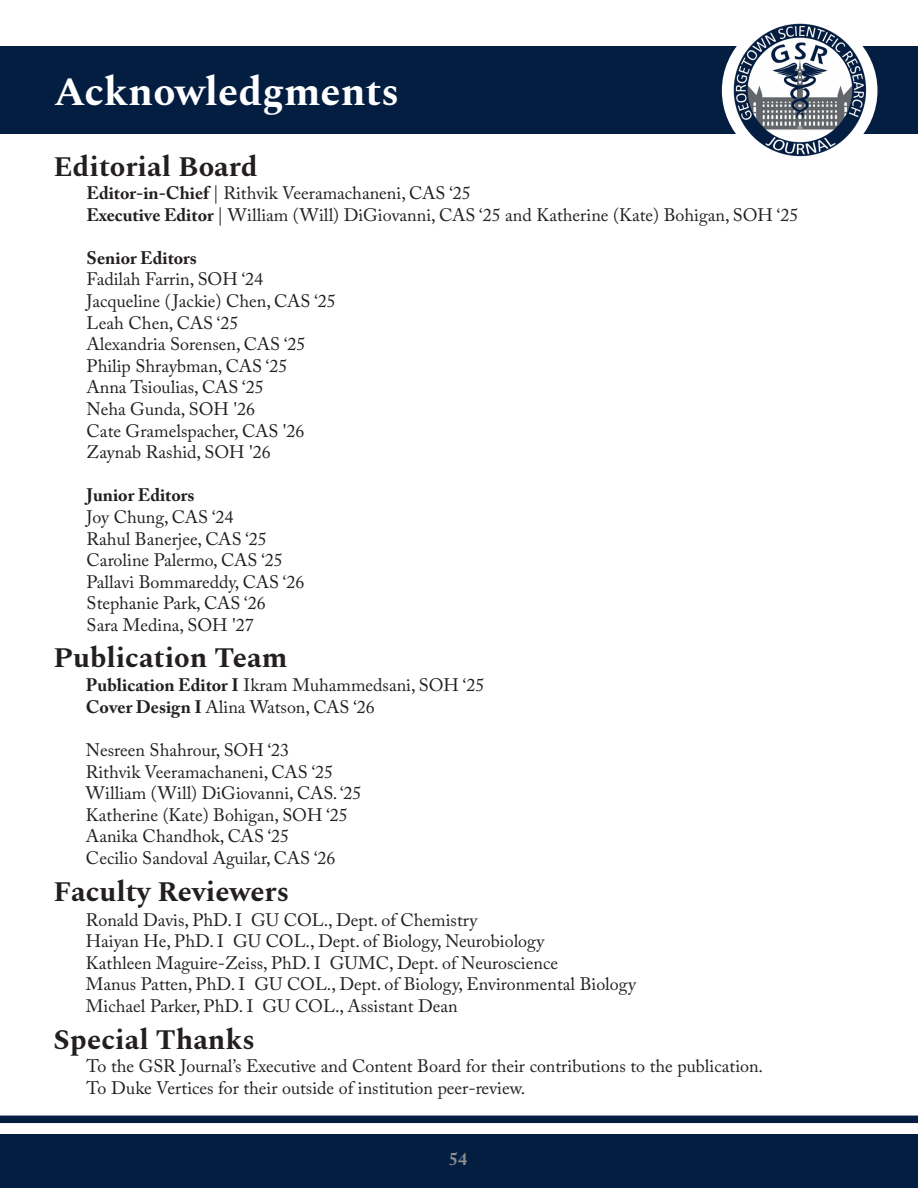
<style>
.page{position:relative;width:918px;height:1188px;background:#fff}
.page>*{position:absolute;margin:0;border:0;box-sizing:border-box;transform-origin:0 0}
.t1{font:700 40.5px "Spectral";color:#fff}
.t2{font:700 28.5px "Spectral";color:#231f20}
.t3{font:18px/21.6px "Adobe Caslon Pro";color:#231f20}
.t4{font:700 18px "Adobe Caslon Pro";color:#231f20}
.t5{font:700 18px "Adobe Caslon Pro";color:#8d8f92}
.s1{font-weight:700}
</style>
<div class="page">
<div style="left:0;top:46px;width:918px;height:88px;background:#041e42"></div>
<div style="left:0;top:1134px;width:918px;height:54px;background:#041e42"></div>
<div style="left:0;top:1116px;width:918px;height:7px;background:#041e42"></div>
<img style="left:721px;top:23px;width:157px;height:134px">
<h1 class="t1" style="left:54px;top:62px;width:347px">Acknowledgments</h1>
<h2 class="t2" style="left:54px;top:146px;width:206px">Editorial Board</h2>
<p class="t3" style="left:87px;top:182px;width:713px"><span class="s1">Editor-in-Chief</span> | Rithvik Veeramachaneni, CAS ‘25<br><span class="s1">Executive Editor</span> | William (Will) DiGiovanni, CAS ‘25 and Katherine (Kate) Bohigan, SOH ‘25</p>
<p class="t4" style="left:87px;top:247px;width:112px">Senior Editors</p>
<p class="t3" style="left:87px;top:268px;width:251px">Fadilah Farrin, SOH ‘24<br>Jacqueline ( Jackie) Chen, CAS ‘25<br>Leah Chen, CAS ‘25<br>Alexandria Sorensen, CAS ‘25<br>Philip Shraybman, CAS ‘25<br>Anna Tsioulias, CAS ‘25<br>Neha Gunda, SOH '26<br>Cate Gramelspacher, CAS '26<br>Zaynab Rashid, SOH '26</p>
<p class="t4" style="left:87px;top:485px;width:109px">Junior Editors</p>
<p class="t3" style="left:87px;top:506px;width:219px">Joy Chung, CAS ‘24<br>Rahul Banerjee, CAS ‘25<br>Caroline Palermo, CAS ‘25<br>Pallavi Bommareddy, CAS ‘26<br>Stephanie Park, CAS ‘26<br>Sara Medina, SOH '27</p>
<h2 class="t2" style="left:54px;top:637px;width:235px">Publication Team</h2>
<p class="t3" style="left:86px;top:674px;width:400px"><span class="s1">Publication Editor I</span> Ikram Muhammedsani, SOH ‘25<br><span class="s1">Cover Design I</span> Alina Watson, CAS ‘26</p>
<p class="t3" style="left:86px;top:739px;width:277px">Nesreen Shahrour, SOH ‘23<br>Rithvik Veeramachaneni, CAS ‘25<br>William (Will) DiGiovanni, CAS. ‘25<br>Katherine (Kate) Bohigan, SOH ‘25<br>Aanika Chandhok, CAS ‘25<br>Cecilio Sandoval Aguilar, CAS ‘26</p>
<h2 class="t2" style="left:54px;top:871px;width:237px">Faculty Reviewers</h2>
<p class="t3" style="left:86px;top:909px;width:552px">Ronald Davis, PhD. I GU COL., Dept. of Chemistry<br>Haiyan He, PhD. I GU COL., Dept. of Biology, Neurobiology<br>Kathleen Maguire-Zeiss, PhD. I GUMC, Dept. of Neuroscience<br>Manus Patten, PhD. I GU COL., Dept. of Biology, Environmental Biology Michael Parker, PhD. I GU COL., Assistant Dean</p>
<h2 class="t2" style="left:54px;top:1018px;width:203px">Special Thanks</h2>
<p class="t3" style="left:87px;top:1055px;width:678px">To the GSR Journal’s Executive and Content Board for their contributions to the publication.<br>To Duke Vertices for their outside of institution peer-review.</p>
<p class="t5" style="left:449px;top:1148px;width:19px">54</p>
</div>
